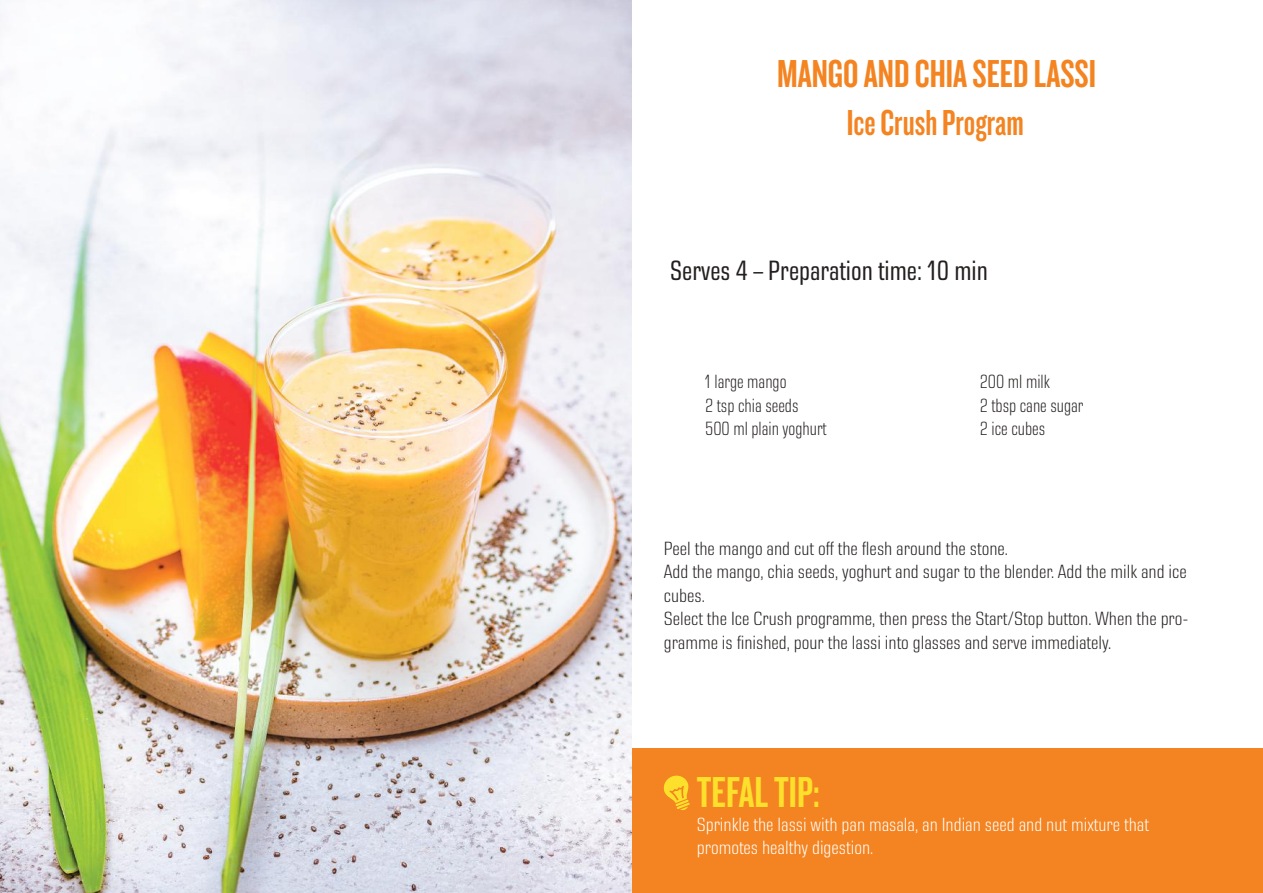
<style>
.page{position:relative;width:1263px;height:893px;background:#fff}
.page>*{position:absolute;margin:0;border:0;box-sizing:border-box;transform-origin:0 0}
.t1{font:45px "Knockout 48 Featherweight";color:#fde02c}
.t2{font:40.5px "Knockout 48 Featherweight";color:#f48421}
.t3{font:37.5px "Knockout 48 Featherweight";color:#f48421}
.t4{font:condensed 28.5px "Eurostile Next LT Pro";color:#241f1f}
.t5{font:300 condensed 19.5px/23.4px "Eurostile Next LT Pro";color:#241f1f;scale:1.12 1}
.t6{font:300 condensed 19.5px/23.4px "Eurostile Next LT Pro";color:#fff;scale:1.12 1}
.t7{font:300 condensed 19.5px/23.4px "Eurostile Next LT Pro";color:#241f1f}
</style>
<div class="page">
<div style="left:631px;top:748px;width:632px;height:145px;background:#f48421"></div>
<svg style="left:663px;top:775px;width:27px;height:35px"></svg>
<img style="left:0;top:0;width:631px;height:893px">
<h2 class="t2" style="left:777px;top:49px;width:321px">MANGO AND CHIA SEED LASSI</h2>
<h3 class="t3" style="left:847px;top:100px;width:179px">Ice Crush Program</h3>
<h3 class="t4" style="left:670px;top:255px;width:319px">Serves 4 – Preparation time: 10 min</h3>
<p class="t7" style="left:705px;top:370px;width:123px">1 large mango<br>2 tsp chia seeds<br>500 ml plain yoghurt</p>
<p class="t7" style="left:980px;top:370px;width:105px">200 ml milk<br>2 tbsp cane sugar<br>2 ice cubes</p>
<p class="t5" style="left:664px;top:537px;width:470px">Peel the mango and cut off the flesh around the stone.<br>Add the mango, chia seeds, yoghurt and sugar to the blender. Add the milk and ice cubes.<br>Select the Ice Crush programme, then press the Start/Stop button. When the pro&shy;gramme is finished, pour the lassi into glasses and serve immediately.</p>
<h1 class="t1" style="left:697px;top:765px;width:125px">TEFAL TIP:</h1>
<p class="t6" style="left:697px;top:813px;width:405px">Sprinkle the lassi with pan masala, an Indian seed and nut mixture that promotes healthy digestion.</p>
</div>
